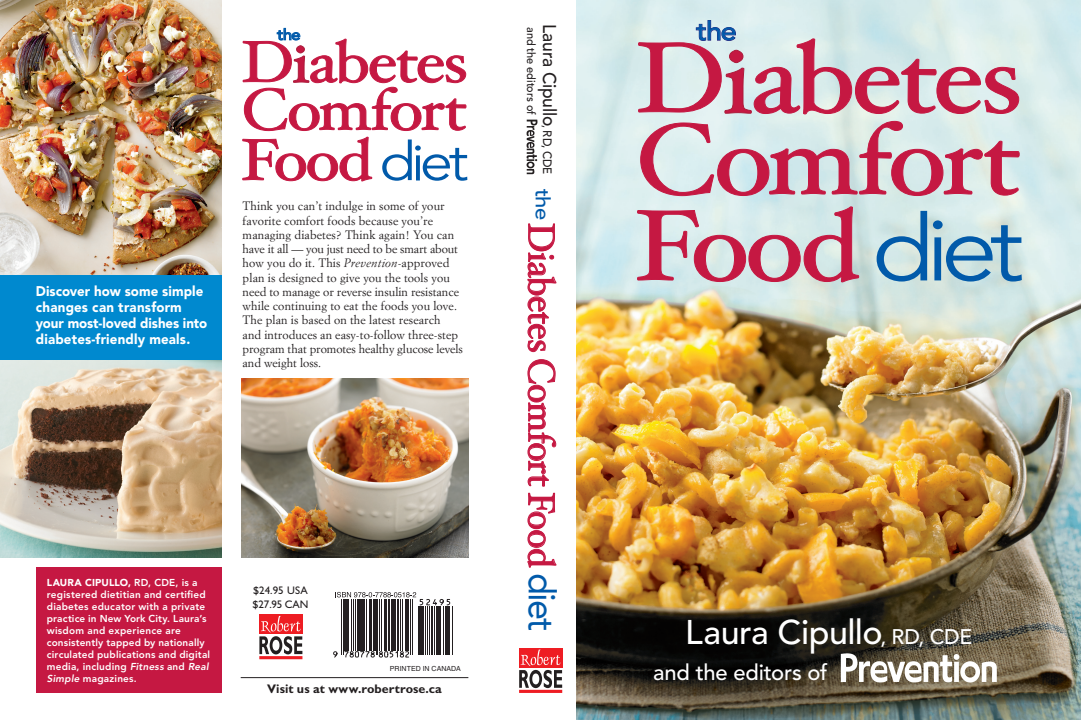
<style>
.page{position:relative;width:1081px;height:720px;background:#fff}
.page>*{position:absolute;margin:0;border:0;box-sizing:border-box;transform-origin:0 0}
.t1{font:100px "Hoefler Text";letter-spacing:-.04em;color:#c51842;scale:1.1 1}
.t2{font:58.4px "Hoefler Text";letter-spacing:-.04em;color:#c51842;scale:1.1 1}
.t3{font:37.4px "Hoefler Text";letter-spacing:-.025em;color:#c51842;scale:.96 1}
.t4{font:500 34px "Avenir";letter-spacing:-.015em;color:#fff}
.t5{font:500 26px "Avenir";color:#015aaa;scale:1.1 1}
.t6{font:500 22px "Avenir";letter-spacing:-.01em;color:#fff}
.t7{font:500 18.4px "Avenir";letter-spacing:-.01em;color:#231f20;scale:.95 1}
.t8{font:500 15.2px "Avenir";color:#015aaa;scale:1.1 1}
.feature_tagline{font:900 14px/16px "Avenir";letter-spacing:.005em;color:#fff;scale:.95 1}
.t9{font:700 12.5px "M Gill Sans";letter-spacing:.005em;color:#231f20}
.main_paragraph{font:12px/14.2px "Simoncini Garamond";letter-spacing:.01em;color:#231f20}
.t10{font:500 11.6px "Avenir";letter-spacing:-.005em;color:#231f20;scale:.95 1}
.t11{font:11px "M Gill Sans";color:#231f20}
.author_bio{font:800 10px/12px "Avenir";letter-spacing:.02em;color:#fff}
.t12{font:7px "Helvetica";color:#231f20}
.s1{font-family:"Avenir";font-size:53.7px;color:#015aaa}
.s2{font-style:italic}
.s3{font-weight:900}
.s4{font-size:11px}
.s5{font-size:12.1px}
.s6{font-family:"Avenir";color:#015aaa}
.s7{font-family:"Avenir";font-size:92px;color:#015aaa}
.s8{font-size:21px}
</style>
<div class="page">
<div style="left:518px;top:647px;width:44px;height:47px;background:linear-gradient(to right,#fbd4d5,#fbd4d5)"></div>
<div style="left:519px;top:648px;width:43px;height:20px;background:#ee1d23"></div>
<svg style="left:519px;top:650px;width:43px;height:38px"></svg>
<hr style="left:519px;top:690px;width:43px;height:3px;background:#ee1d23">
<svg style="left:527px;top:223px;width:29px;height:129px"></svg>
<svg style="left:527px;top:359px;width:29px;height:209px"></svg>
<div style="left:36px;top:567px;width:185px;height:126px;background:#c51842"></div>
<img style="left:0;top:0;width:221px;height:275px">
<img style="left:0;top:359px;width:221px;height:199px">
<div style="left:258px;top:613px;width:45px;height:47px;background:linear-gradient(to right,#fff,#fff)"></div>
<div style="left:259px;top:614px;width:43px;height:20px;background:#ee1d23"></div>
<svg style="left:259px;top:616px;width:43px;height:38px"></svg>
<hr style="left:259px;top:656px;width:43px;height:3px;background:#ee1d23">
<hr style="left:452px;top:606px;width:1px;height:49px;background:#231f20">
<svg style="left:333px;top:592px;width:117px;height:66px"></svg>
<hr style="left:241px;top:677px;width:227px;height:1px;background:#231f20">
<div style="left:0;top:275px;width:221px;height:84px;background:#0089cf"></div>
<img style="left:241px;top:378px;width:227px;height:180px">
<svg style="left:242px;top:137px;width:130px;height:45px"></svg>
<svg style="left:415px;top:145px;width:5px;height:36px"></svg>
<svg style="left:242px;top:28px;width:224px;height:103px"></svg>
<img style="left:576px;top:0;width:504px;height:720px">
<img style="left:839px;top:653px;width:159px;height:31px">
<svg style="left:636px;top:206px;width:223px;height:77px;background:#d5dadd"></svg>
<svg style="left:932px;top:220px;width:10px;height:60px"></svg>
<svg style="left:637px;top:20px;width:382px;height:177px;background:#d7dcdf"></svg>
<img style="left:526px;top:120px;width:11px;height:55px">
<p class="feature_tagline" style="left:36px;top:283px;width:182px">Discover how some simple changes can transform your most-loved dishes into diabetes-friendly meals.</p>
<p class="t8" style="left:277px;top:26px;width:23px">the</p>
<p class="t2" style="left:241px;top:27px;width:207px">D abetes</p>
<p class="t2" style="left:241px;top:75px;width:207px">Comfort</p>
<p class="t2" style="left:241px;top:125px;width:208px">Food <span class="s1">det</span></p>
<p class="main_paragraph" style="left:242px;top:199px;width:222px">Think you can’t indulge in some of your favorite comfort foods because you’re managing diabetes? Think again! You can have it all — you just need to be smart about how you do it. This <span class="s2">Prevention</span>-approved plan is designed to give you the tools you need to manage or reverse insulin resistance while continuing to eat the foods you love.<br>The plan is based on the latest research<br>and introduces an easy-to-follow three-step program that promotes healthy glucose levels and weight loss.</p>
<p class="author_bio" style="left:47px;top:576px;width:165px"><span class="s3">LAURA CIPULLO,</span> RD, CDE, is a registered dietitian and certified diabetes educator with a private practice in New York City. Laura’s wisdom and experience are consistently tapped by nationally circulated publications and digital media, including <span class="s2">Fitness</span> and <span class="s2">Real<br>Simple</span> magazines.</p>
<p class="t11" style="left:253px;top:584px;width:56px">$24.95 USA</p>
<p class="t11" style="left:252px;top:598px;width:57px">$27.95 CAN</p>
<p class="t12" style="left:390px;top:665px;width:72px">PRINTED IN CANADA</p>
<p class="t9" style="left:267px;top:682px;width:176px">Visit us at www.robertrose.ca</p>
<p class="t7" style="left:560px;top:24px;width:160px;rotate:90deg">Laura Cipullo<span class="s4">,</span> <span class="s5">RD, CDE</span></p>
<p class="t10" style="left:537px;top:27px;width:94px;rotate:90deg">and the editors of</p>
<p class="t3" style="left:563px;top:189px;width:461px;rotate:90deg"><sup>the</sup>Diabetes Comfort Food <span class="s6">diet</span></p>
<p class="t5" style="left:696px;top:16px;width:38px">the</p>
<p class="t1" style="left:635px;top:18px;width:353px">D abetes</p>
<p class="t1" style="left:635px;top:100px;width:352px">Comfort</p>
<p class="t1" style="left:634px;top:186px;width:355px">Food <span class="s7">det</span></p>
<p class="t4" style="left:685px;top:612px;width:288px">Laura Cipullo<span class="s8">, RD, CDE</span></p>
<p class="t6" style="left:653px;top:659px;width:176px">and the editors of</p>
</div>
